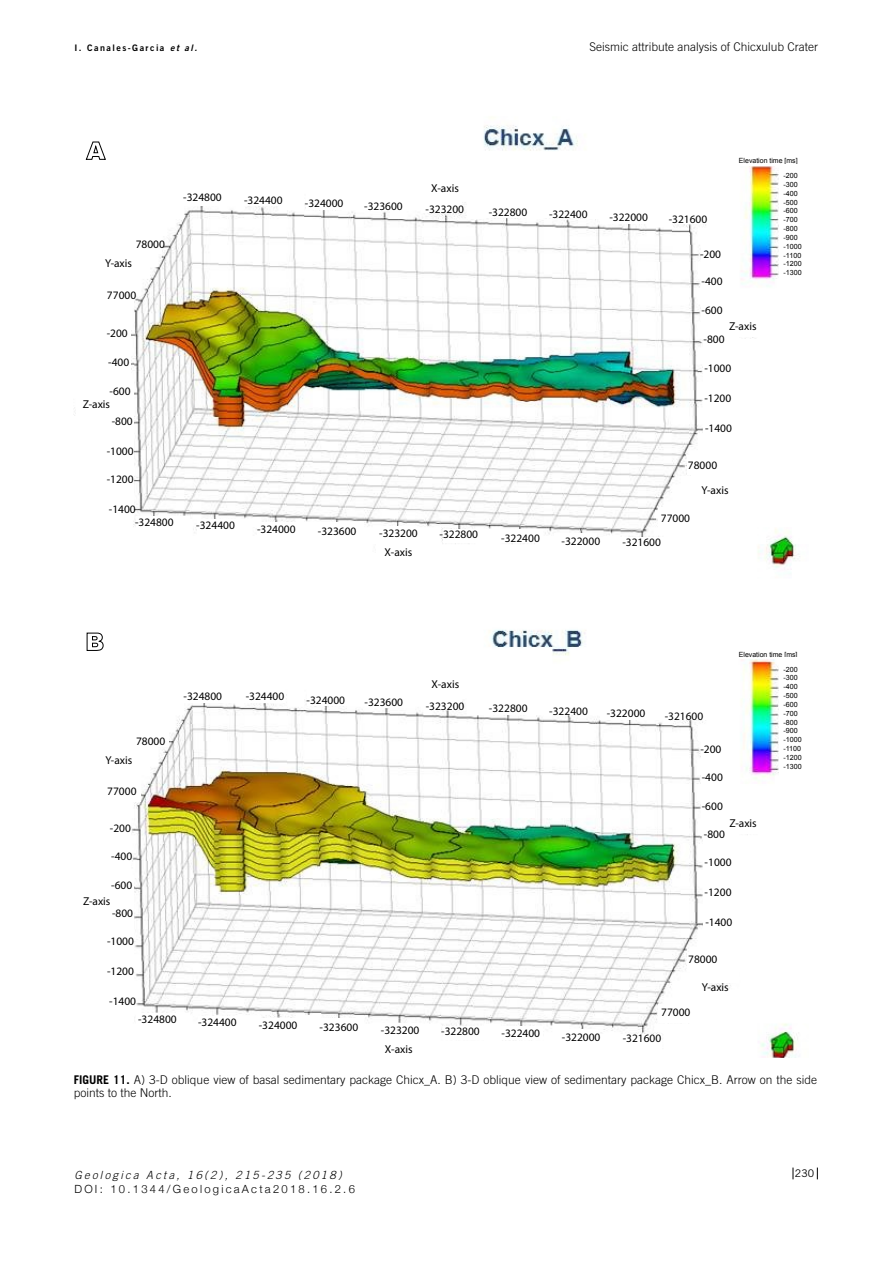
<style>
.page{position:relative;width:893px;height:1263px;background:#fff}
.page>*{position:absolute;margin:0;border:0;box-sizing:border-box;transform-origin:0 0}
.t1{font:300 12px/13.5px "Trade Gothic";color:#000}
.t2{font:11.4px/24.9px "Myriad Pro";color:#000}
.t3{font:300 11.25px "Helvetica Neue";letter-spacing:.2em;color:#000}
.t4{font:italic 300 11.25px "Trade Gothic";letter-spacing:.2em;color:#000}
.t5{font:10.5px "Trade Gothic";color:#000}
.t6{font:9px "Trade Gothic Bold Two";letter-spacing:.16em;color:#000}
.t7{font:7.2px/8.9px "Arial";color:#000;text-align:right}
.s1{font-style:italic}
.s2{font-weight:700}
</style>
<div class="page">
<svg style="left:793px;top:1167px;width:1px;height:12px"></svg>
<svg style="left:817px;top:1167px;width:1px;height:12px"></svg>
<img style="left:74px;top:117px;width:726px;height:941px">
<div style="left:717px;top:633px;width:105px;height:26px;background:#fff"></div>
<div style="left:779px;top:658px;width:34px;height:121px;background:#fff"></div>
<div style="left:103px;top:875px;width:31px;height:141px;background:#fff"></div>
<div style="left:64px;top:591px;width:110px;height:52px;background:#fff"></div>
<svg style="left:86px;top:632px;width:18px;height:19px"></svg>
<div style="left:717px;top:140px;width:105px;height:26px;background:#fff"></div>
<div style="left:779px;top:164px;width:34px;height:122px;background:#fff"></div>
<div style="left:64px;top:71px;width:111px;height:53px;background:#fff"></div>
<svg style="left:85px;top:141px;width:21px;height:19px"></svg>
<div style="left:184px;top:681px;width:101px;height:22px;background:#fff"></div>
<div style="left:307px;top:681px;width:96px;height:25px;background:#fff"></div>
<div style="left:421px;top:678px;width:41px;height:32px;background:#fff"></div>
<div style="left:483px;top:692px;width:112px;height:22px;background:#fff"></div>
<div style="left:601px;top:700px;width:109px;height:20px;background:#fff"></div>
<div style="left:703px;top:736px;width:36px;height:194px;background:#fff"></div>
<div style="left:719px;top:815px;width:45px;height:18px;background:#fff"></div>
<div style="left:687px;top:952px;width:38px;height:20px;background:#fff"></div>
<div style="left:658px;top:1004px;width:37px;height:18px;background:#fff"></div>
<div style="left:701px;top:736px;width:36px;height:93px;background:#fff"></div>
<div style="left:691px;top:969px;width:48px;height:13px;background:#fff"></div>
<div style="left:64px;top:742px;width:94px;height:22px;background:#fff"></div>
<div style="left:64px;top:725px;width:105px;height:21px;background:#fff"></div>
<div style="left:89px;top:781px;width:51px;height:21px;background:#fff"></div>
<div style="left:76px;top:815px;width:54px;height:192px;background:#fff"></div>
<div style="left:136px;top:1013px;width:54px;height:18px;background:#fff"></div>
<div style="left:198px;top:1016px;width:47px;height:19px;background:#fff"></div>
<div style="left:258px;top:1019px;width:106px;height:22px;background:#fff"></div>
<div style="left:377px;top:1023px;width:41px;height:27px;background:#fff"></div>
<div style="left:444px;top:1025px;width:99px;height:14px;background:#fff"></div>
<div style="left:555px;top:1030px;width:42px;height:19px;background:#fff"></div>
<div style="left:560px;top:1034px;width:101px;height:16px;background:#fff"></div>
<div style="left:364px;top:676px;width:48px;height:32px;background:#fff"></div>
<div style="left:103px;top:379px;width:31px;height:141px;background:#fff"></div>
<div style="left:183px;top:185px;width:101px;height:21px;background:#fff"></div>
<div style="left:306px;top:185px;width:97px;height:25px;background:#fff"></div>
<div style="left:421px;top:182px;width:41px;height:31px;background:#fff"></div>
<div style="left:482px;top:195px;width:113px;height:23px;background:#fff"></div>
<div style="left:600px;top:204px;width:110px;height:19px;background:#fff"></div>
<div style="left:703px;top:239px;width:35px;height:195px;background:#fff"></div>
<div style="left:719px;top:318px;width:45px;height:19px;background:#fff"></div>
<div style="left:687px;top:455px;width:37px;height:20px;background:#fff"></div>
<div style="left:658px;top:508px;width:37px;height:22px;background:#fff"></div>
<div style="left:701px;top:239px;width:35px;height:94px;background:#fff"></div>
<div style="left:691px;top:472px;width:48px;height:24px;background:#fff"></div>
<div style="left:64px;top:246px;width:93px;height:21px;background:#fff"></div>
<div style="left:64px;top:228px;width:97px;height:26px;background:#fff"></div>
<div style="left:89px;top:284px;width:45px;height:24px;background:#fff"></div>
<div style="left:76px;top:318px;width:54px;height:193px;background:#fff"></div>
<div style="left:136px;top:517px;width:53px;height:17px;background:#fff"></div>
<div style="left:198px;top:520px;width:47px;height:19px;background:#fff"></div>
<div style="left:257px;top:522px;width:107px;height:22px;background:#fff"></div>
<div style="left:377px;top:526px;width:40px;height:27px;background:#fff"></div>
<div style="left:443px;top:529px;width:100px;height:14px;background:#fff"></div>
<div style="left:555px;top:533px;width:42px;height:19px;background:#fff"></div>
<div style="left:560px;top:537px;width:110px;height:16px;background:#fff"></div>
<div style="left:364px;top:180px;width:48px;height:31px;background:#fff"></div>
<p class="t6" style="left:74px;top:43px;width:124px">I. Canales-Garcia <span class="s1">et al.</span></p>
<p class="t1" style="left:589px;top:40px;width:230px">Seismic attribute analysis of Chicxulub Crater</p>
<p class="t2" style="left:136px;top:231px;width:31px">78000</p>
<p class="t2" style="left:105px;top:251px;width:29px">Y-axis</p>
<p class="t2" style="left:107px;top:282px;width:31px">77000</p>
<p class="t2" style="left:107px;top:321px;width:23px">-200</p>
<p class="t2" style="left:108px;top:350px;width:23px">-400</p>
<p class="t2" style="left:110px;top:379px;width:23px">-600</p>
<p class="t2" style="left:112px;top:409px;width:23px">-800</p>
<p class="t2" style="left:107px;top:438px;width:28px">-1000</p>
<p class="t2" style="left:107px;top:466px;width:28px">-1200</p>
<p class="t2" style="left:135px;top:502px;width:40px;line-height:13.6px;text-indent:-26px">-1400 -324800</p>
<p class="t2" style="left:83px;top:391px;width:29px">Z-axis</p>
<p class="t2" style="left:183px;top:184px;width:40px">-324800</p>
<p class="t2" style="left:244px;top:187px;width:40px">-324400</p>
<p class="t2" style="left:305px;top:191px;width:40px">-324000</p>
<p class="t2" style="left:364px;top:193px;width:40px">-323600</p>
<p class="t2" style="left:431px;top:175px;width:29px">X-axis</p>
<p class="t2" style="left:425px;top:197px;width:40px">-323200</p>
<p class="t7" style="left:739px;top:154px;width:60px;line-height:14.7px">Elevation time [ms] -200</p>
<p class="t7" style="left:784px;top:180px;width:20px;text-align:left">-300 -400 -500 -600 -700 -800 -900 -1000 -1100 -1200 -1300</p>
<p class="t2" style="left:489px;top:199px;width:40px">-322800</p>
<p class="t2" style="left:549px;top:201px;width:40px">-322400</p>
<p class="t2" style="left:609px;top:204px;width:40px">-322000</p>
<p class="t2" style="left:669px;top:207px;width:40px">-321600</p>
<p class="t2" style="left:700px;top:241px;width:23px">-200</p>
<p class="t2" style="left:701px;top:269px;width:23px">-400</p>
<p class="t2" style="left:701px;top:298px;width:23px">-600</p>
<p class="t2" style="left:704px;top:326px;width:23px">-800</p>
<p class="t2" style="left:704px;top:356px;width:28px">-1000</p>
<p class="t2" style="left:729px;top:313px;width:29px">Z-axis</p>
<p class="t2" style="left:704px;top:386px;width:28px">-1200</p>
<p class="t2" style="left:705px;top:415px;width:28px">-1400</p>
<p class="t2" style="left:701px;top:453px;width:29px;text-indent:-14px">78000<br>Y-axis</p>
<p class="t2" style="left:661px;top:506px;width:31px">77000</p>
<p class="t2" style="left:196px;top:512px;width:40px">-324400</p>
<p class="t2" style="left:257px;top:516px;width:40px">-324000</p>
<p class="t2" style="left:318px;top:518px;width:40px">-323600</p>
<p class="t2" style="left:379px;top:521px;width:40px">-323200</p>
<p class="t2" style="left:439px;top:522px;width:40px">-322800</p>
<p class="t2" style="left:501px;top:525px;width:40px">-322400</p>
<p class="t2" style="left:562px;top:528px;width:40px">-322000</p>
<p class="t2" style="left:622px;top:529px;width:40px">-321600</p>
<p class="t2" style="left:385px;top:540px;width:29px">X-axis</p>
<p class="t2" style="left:136px;top:728px;width:31px">78000</p>
<p class="t2" style="left:105px;top:747px;width:29px">Y-axis</p>
<p class="t2" style="left:107px;top:779px;width:31px">77000</p>
<p class="t2" style="left:110px;top:816px;width:23px">-200</p>
<p class="t2" style="left:111px;top:843px;width:23px">-400</p>
<p class="t2" style="left:111px;top:872px;width:23px">-600</p>
<p class="t2" style="left:112px;top:901px;width:23px">-800</p>
<p class="t2" style="left:107px;top:929px;width:28px">-1000</p>
<p class="t2" style="left:107px;top:959px;width:28px">-1200</p>
<p class="t2" style="left:109px;top:988px;width:28px">-1400</p>
<p class="t2" style="left:83px;top:888px;width:29px">Z-axis</p>
<p class="t2" style="left:184px;top:684px;width:40px">-324800</p>
<p class="t2" style="left:246px;top:684px;width:40px">-324400</p>
<p class="t2" style="left:307px;top:688px;width:40px">-324000</p>
<p class="t2" style="left:364px;top:690px;width:40px">-323600</p>
<p class="t2" style="left:431px;top:672px;width:29px">X-axis</p>
<p class="t2" style="left:426px;top:693px;width:40px">-323200</p>
<p class="t7" style="left:739px;top:647px;width:60px;line-height:14.7px">Elevation time [ms] -200</p>
<p class="t7" style="left:783px;top:673px;width:20px;text-align:left">-300 -400 -500 -600 -700 -800 -900 -1000 -1100 -1200 -1300</p>
<p class="t2" style="left:489px;top:696px;width:40px">-322800</p>
<p class="t2" style="left:549px;top:698px;width:40px">-322400</p>
<p class="t2" style="left:607px;top:701px;width:40px">-322000</p>
<p class="t2" style="left:665px;top:703px;width:40px">-321600</p>
<p class="t2" style="left:700px;top:737px;width:23px">-200</p>
<p class="t2" style="left:702px;top:764px;width:23px">-400</p>
<p class="t2" style="left:702px;top:793px;width:23px">-600</p>
<p class="t2" style="left:704px;top:822px;width:23px">-800</p>
<p class="t2" style="left:705px;top:850px;width:28px">-1000</p>
<p class="t2" style="left:729px;top:810px;width:29px">Z-axis</p>
<p class="t2" style="left:705px;top:879px;width:28px">-1200</p>
<p class="t2" style="left:705px;top:909px;width:28px">-1400</p>
<p class="t2" style="left:688px;top:947px;width:31px">78000</p>
<p class="t2" style="left:702px;top:974px;width:29px">Y-axis</p>
<p class="t2" style="left:138px;top:1006px;width:40px">-324800</p>
<p class="t2" style="left:198px;top:1009px;width:40px">-324400</p>
<p class="t2" style="left:259px;top:1013px;width:40px">-324000</p>
<p class="t2" style="left:320px;top:1015px;width:40px">-323600</p>
<p class="t2" style="left:381px;top:1017px;width:40px">-323200</p>
<p class="t2" style="left:441px;top:1018px;width:40px">-322800</p>
<p class="t2" style="left:502px;top:1020px;width:40px">-322400</p>
<p class="t2" style="left:385px;top:1036px;width:29px">X-axis</p>
<p class="t2" style="left:661px;top:1000px;width:31px">77000</p>
<p class="t2" style="left:562px;top:1025px;width:40px">-322000</p>
<p class="t2" style="left:623px;top:1026px;width:40px">-321600</p>
<p class="t1" style="left:74px;top:1073px;width:745px"><span class="s2">FIGURE 11.</span> A) 3-D oblique view of basal sedimentary package Chicx_A. B) 3-D oblique view of sedimentary package Chicx_B. Arrow on the side points to the North.</p>
<p class="t4" style="left:74px;top:1168px;width:269px">Geologica Acta, 16(2), 215-235 (2018)</p>
<p class="t3" style="left:74px;top:1181px;width:282px">DOI: 10.1344/GeologicaActa2018.16.2.6</p>
<p class="t5" style="left:795px;top:1167px;width:21px">230</p>
</div>
